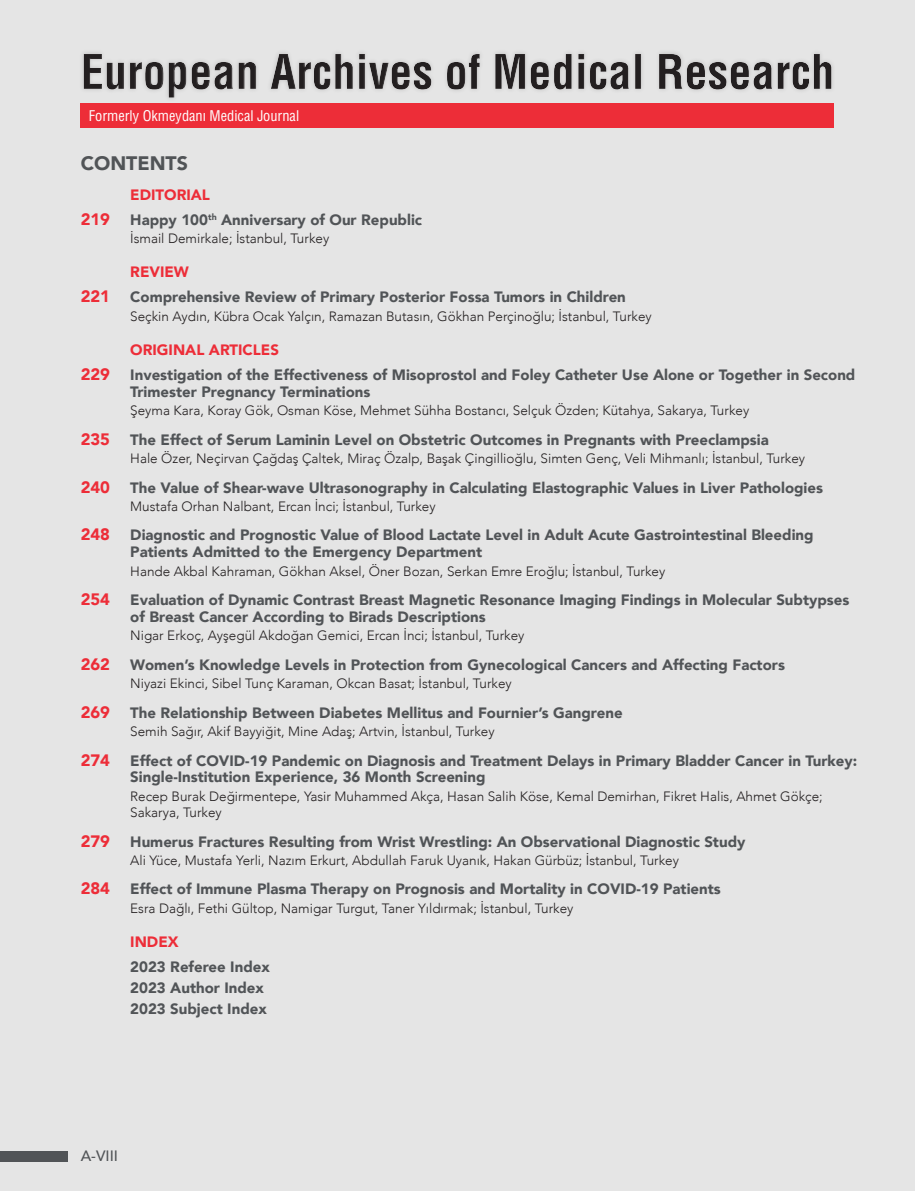
<style>
.page{position:relative;width:915px;height:1191px;background:#fff}
.page>*{position:absolute;margin:0;border:0;box-sizing:border-box;transform-origin:0 0}
.t1{font:900 19.5px "Avenir";color:#515457}
.t2{font:900 15px/25.3px "Avenir";color:#515457}
.t3{font:500 15px "Avenir";color:#515457}
.t4{font:900 15px "Avenir";color:#ed2d38}
.t5{font:14.4px "Helvetica Cond Normal Tr";color:#fff}
.t6{font:300 13.5px/16.2px "Avenir";color:#231f20}
.s1{color:#ed2d38}
.s2{font-size:16.5px;color:#ed2d38}
</style>
<div class="page">
<div style="left:0;top:0;width:914px;height:1191px;background:#e5e5e5"></div>
<div style="left:85px;top:53px;width:747px;height:46px;background:#fff;opacity:.26"></div>
<div style="left:81px;top:103px;width:753px;height:25px;background:#ed2d38"></div>
<div style="left:0;top:1150px;width:68px;height:11px;background:#515457"></div>
<p class="t5" style="left:89px;top:107px;width:212px">Formerly Okmeydanı Medical Journal</p>
<h1 class="t1" style="left:81px;top:146px;width:109px">CONTENTS</h1>
<p class="t2" style="left:81px;top:181px;width:343px;text-indent:50px"><span class="s1">EDITORIAL<br></span><span class="s2">219</span> Happy 100<sup>th</sup> Anniversary of Our Republic</p>
<p class="t6" style="left:130px;top:230px;width:200px">İsmail Demirkale; İstanbul, Turkey</p>
<p class="t2" style="left:81px;top:259px;width:546px;text-indent:50px"><span class="s1">REVIEW<br></span><span class="s2">221</span> Comprehensive Review of Primary Posterior Fossa Tumors in Children</p>
<p class="t6" style="left:130px;top:308px;width:523px">Seçkin Aydın, Kübra Ocak Yalçın, Ramazan Butasın, Gökhan Perçinoğlu; İstanbul, Turkey</p>
<p class="t2" style="left:81px;top:336px;width:776px;text-indent:50px"><span class="s1">ORIGINAL ARTICLES<br></span><span class="s2">229</span> Investigation of the Effectiveness of Misoprostol and Foley Catheter Use Alone or Together in Second</p>
<p class="t2" style="left:130px;top:378px;width:241px">Trimester Pregnancy Terminations</p>
<p class="t6" style="left:130px;top:402px;width:620px">Şeyma Kara, Koray Gök, Osman Köse, Mehmet Sühha Bostancı, Selçuk Özden; Kütahya, Sakarya, Turkey</p>
<p class="t2" style="left:81px;top:426px;width:689px"><span class="s2">235</span> The Effect of Serum Laminin Level on Obstetric Outcomes in Pregnants with Preeclampsia</p>
<p class="t6" style="left:130px;top:450px;width:676px">Hale Özer, Neçirvan Çağdaş Çaltek, Miraç Özalp, Başak Çingillioğlu, Simten Genç, Veli Mihmanlı; İstanbul, Turkey</p>
<p class="t2" style="left:81px;top:474px;width:743px"><span class="s2">240</span> The Value of Shear-wave Ultrasonography in Calculating Elastographic Values in Liver Pathologies</p>
<p class="t6" style="left:130px;top:498px;width:307px">Mustafa Orhan Nalbant, Ercan İnci; İstanbul, Turkey</p>
<p class="t2" style="left:130px;top:526px;width:684px;line-height:16.8px;text-indent:-49px"><span class="s2">248</span> Diagnostic and Prognostic Value of Blood Lactate Level in Adult Acute Gastrointestinal Bleeding<br>Patients Admitted to the Emergency Department</p>
<p class="t6" style="left:130px;top:563px;width:536px">Hande Akbal Kahraman, Gökhan Aksel, Öner Bozan, Serkan Emre Eroğlu; İstanbul, Turkey</p>
<p class="t2" style="left:130px;top:591px;width:720px;line-height:16.8px;text-indent:-49px"><span class="s2">254</span> Evaluation of Dynamic Contrast Breast Magnetic Resonance Imaging Findings in Molecular Subtypses of Breast Cancer According to Birads Descriptions</p>
<p class="t6" style="left:130px;top:627px;width:395px">Nigar Erkoç, Ayşegül Akdoğan Gemici, Ercan İnci; İstanbul, Turkey</p>
<p class="t2" style="left:81px;top:651px;width:705px"><span class="s2">262</span> Women’s Knowledge Levels in Protection from Gynecological Cancers and Affecting Factors</p>
<p class="t6" style="left:130px;top:675px;width:383px">Niyazi Ekinci, Sibel Tunç Karaman, Okcan Basat; İstanbul, Turkey</p>
<p class="t2" style="left:81px;top:699px;width:543px"><span class="s2">269</span> The Relationship Between Diabetes Mellitus and Fournier’s Gangrene</p>
<p class="t6" style="left:130px;top:723px;width:366px">Semih Sağır, Akif Bayyiğit, Mine Adaş; Artvin, İstanbul, Turkey</p>
<p class="t2" style="left:130px;top:751px;width:728px;line-height:16.8px;text-indent:-49px"><span class="s2">274</span> Effect of COVID-19 Pandemic on Diagnosis and Treatment Delays in Primary Bladder Cancer in Turkey:<br>Single-Institution Experience, 36 Month Screening</p>
<p class="t6" style="left:130px;top:788px;width:693px">Recep Burak Değirmentepe, Yasir Muhammed Akça, Hasan Salih Köse, Kemal Demirhan, Fikret Halis, Ahmet Gökçe;<br>Sakarya, Turkey</p>
<p class="t2" style="left:81px;top:828px;width:666px"><span class="s2">279</span> Humerus Fractures Resulting from Wrist Wrestling: An Observational Diagnostic Study</p>
<p class="t6" style="left:130px;top:852px;width:550px">Ali Yüce, Mustafa Yerli, Nazım Erkurt, Abdullah Faruk Uyanık, Hakan Gürbüz; İstanbul, Turkey</p>
<p class="t2" style="left:81px;top:876px;width:641px"><span class="s2">284</span> Effect of Immune Plasma Therapy on Prognosis and Mortality in COVID-19 Patients</p>
<p class="t6" style="left:130px;top:900px;width:444px">Esra Dağlı, Fethi Gültop, Namigar Turgut, Taner Yıldırmak; İstanbul, Turkey</p>
<p class="t4" style="left:130px;top:928px;width:50px">INDEX</p>
<p class="t2" style="left:130px;top:955px;width:141px;line-height:21px">2023 Referee Index<br>2023 Author Index<br>2023 Subject Index</p>
<p class="t3" style="left:81px;top:1143px;width:39px">A-VIII</p>
</div>
